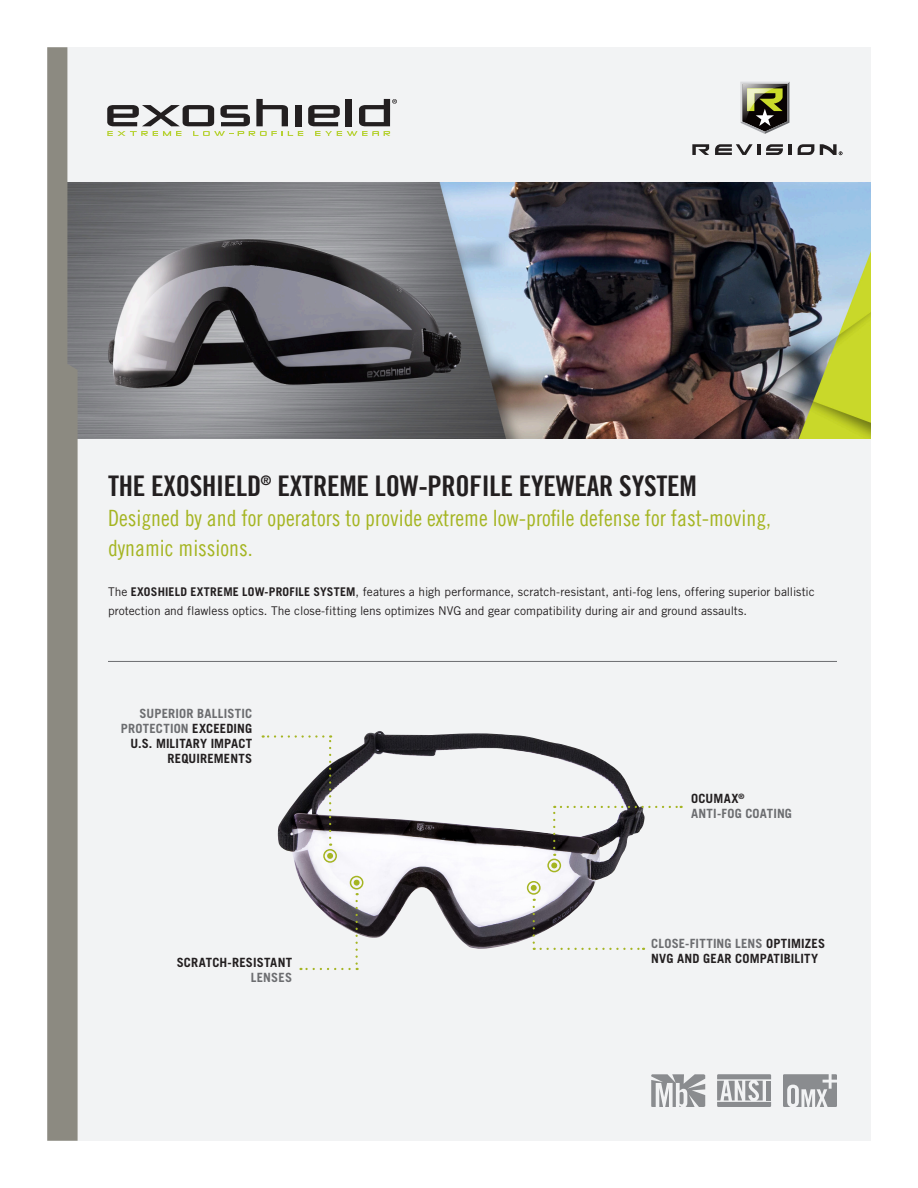
<style>
.page{position:relative;width:918px;height:1188px;background:#fff}
.page>*{position:absolute;margin:0;border:0;box-sizing:border-box;transform-origin:0 0}
.Header_-_19pts{font:28.5px "Trade Gothic LT Bold Cond Twenty";letter-spacing:-.01em;color:#231f20}
.Sub_header_15_20_pts{font:22.5px/30px "Trade Gothic LT Cond Eighteen";color:#a5b522}
.Body_8_13pts{font:700 12.75px/15px "Trade Gothic";letter-spacing:.015em;color:#231f20;text-align:right}
.Body_8_13pts-2{font:700 12.75px/15px "Trade Gothic";letter-spacing:.015em;color:#6c6d70}
.Body_8_13pts-3{font:12px/19.5px "Trade Gothic";color:#231f20}
.s1{font-weight:700}
.s2{color:#6c6d70}
.s3{color:#231f20}
</style>
<div class="page">
<div style="left:47px;top:47px;width:824px;height:1094px;background:#f2f3f4"></div>
<svg style="left:692px;top:144px;width:17px;height:11px"></svg>
<svg style="left:789px;top:144px;width:3px;height:11px"></svg>
<svg style="left:798px;top:144px;width:16px;height:11px"></svg>
<svg style="left:715px;top:144px;width:45px;height:11px"></svg>
<svg style="left:766px;top:144px;width:17px;height:11px"></svg>
<svg style="left:820px;top:144px;width:22px;height:11px"></svg>
<svg style="left:740px;top:82px;width:49px;height:52px;background:#7b7b62"></svg>
<svg style="left:651px;top:1074px;width:54px;height:33px"></svg>
<svg style="left:717px;top:1074px;width:54px;height:33px"></svg>
<svg style="left:783px;top:1074px;width:54px;height:33px"></svg>
<img style="left:277px;top:731px;width:368px;height:219px">
<svg style="left:553px;top:806px;width:2px;height:42px"></svg>
<svg style="left:561px;top:806px;width:121px;height:2px"></svg>
<svg style="left:356px;top:901px;width:2px;height:69px"></svg>
<svg style="left:300px;top:968px;width:50px;height:2px"></svg>
<svg style="left:533px;top:907px;width:2px;height:43px"></svg>
<svg style="left:541px;top:948px;width:103px;height:2px"></svg>
<svg style="left:329px;top:735px;width:2px;height:103px"></svg>
<svg style="left:263px;top:735px;width:60px;height:3px"></svg>
<img style="left:78px;top:182px;width:793px;height:257px">
<svg style="left:47px;top:47px;width:31px;height:1094px;background:#908e86"></svg>
<svg style="left:107px;top:99px;width:290px;height:37px"></svg>
<svg style="left:551px;top:863px;width:6px;height:5px"></svg>
<div style="left:547px;top:859px;width:14px;height:13px;border:2px solid #a5b522;border-radius:50%"></div>
<svg style="left:531px;top:885px;width:6px;height:6px"></svg>
<div style="left:527px;top:881px;width:14px;height:14px;border:2px solid #a5b522;border-radius:50%"></div>
<svg style="left:354px;top:880px;width:6px;height:6px"></svg>
<div style="left:350px;top:876px;width:13px;height:14px;border:2px solid #a5b522;border-radius:50%"></div>
<svg style="left:327px;top:853px;width:6px;height:6px"></svg>
<div style="left:323px;top:849px;width:14px;height:14px;border:2px solid #a5b522;border-radius:50%"></div>
<hr style="left:108px;top:661px;width:729px;height:1px;background:#6c6d70">
<p class="Header_-_19pts" style="left:108px;top:468px;width:591px">THE EXOSHIELD<sup>®</sup> EXTREME LOW-PROFILE EYEWEAR SYSTEM</p>
<p class="Sub_header_15_20_pts" style="left:108px;top:503px;width:665px">Designed by and for operators to provide extreme low-profile defense for fast-moving, dynamic missions.</p>
<p class="Body_8_13pts-3" style="left:108px;top:581px;width:708px">The <span class="s1">EXOSHIELD EXTREME LOW-PROFILE SYSTEM</span>, features a high performance, scratch-resistant, anti-fog lens, offering superior ballistic protection and flawless optics. The close-fitting lens optimizes NVG and gear compatibility during air and ground assaults.</p>
<p class="Body_8_13pts" style="left:121px;top:706px;width:133px"><span class="s2">SUPERIOR BALLISTIC<br>PROTECTION</span> EXCEEDING<br>U.S. MILITARY IMPACT<br>REQUIREMENTS</p>
<p class="Body_8_13pts" style="left:177px;top:954px;width:117px">SCRATCH‑RESISTANT<br><span class="s2">LENSES</span></p>
<p class="Body_8_13pts-2" style="left:691px;top:791px;width:102px"><span class="s3">OCUMAX</span><sup>®<br></sup>ANTI-FOG COATING</p>
<p class="Body_8_13pts" style="left:651px;top:935px;width:175px;text-align:left"><span class="s2">CLOSE-FITTING LENS</span> OPTIMIZES<br>NVG AND GEAR COMPATIBILITY</p>
</div>
